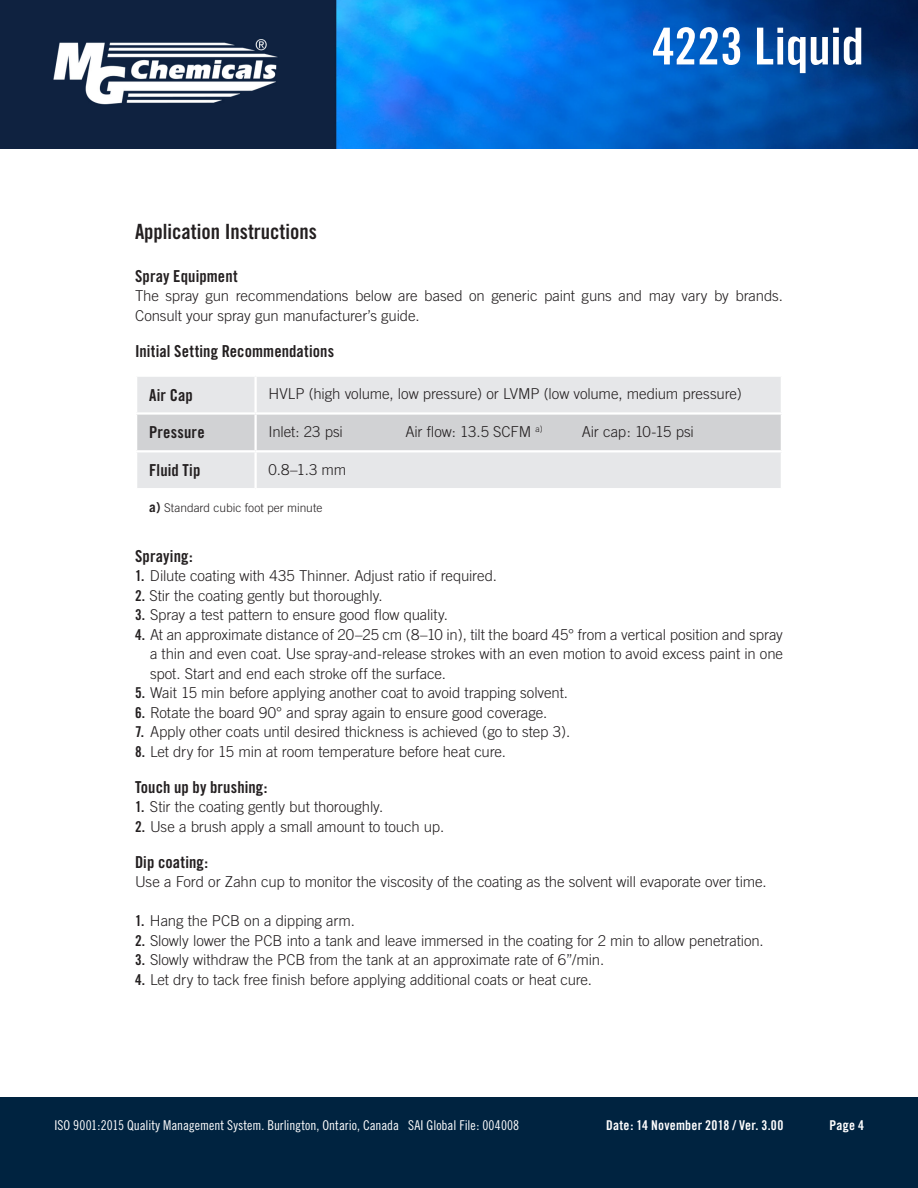
<style>
.page{position:relative;width:918px;height:1188px;background:#fff}
.page>*{position:absolute;margin:0;border:0;box-sizing:border-box;transform-origin:0 0}
.t1{font:51px "Trade Gothic Bold Cond Twenty";letter-spacing:-.005em;color:#fff}
.t2{font:21px "Trade Gothic Bold Cond Twenty";color:#231f20}
.t3{font:16.5px "Trade Gothic Bold Cond Twenty";letter-spacing:.005em;color:#231f20}
.t4{font:300 15px/19.5px "Trade Gothic";letter-spacing:-.005em;color:#231f20}
.t5{font:13.5px "Trade Gothic Cond Eighteen";color:#fff}
.t6{font:13.5px "Trade Gothic Bold Cond Twenty";letter-spacing:.015em;color:#fff}
.t7{font:300 12px "Trade Gothic";color:#231f20}
.s1{font-weight:700;font-size:13.5px}
.s2{font-family:"Trade Gothic Bold Cond Twenty";font-weight:400}
</style>
<div class="page">
<img style="left:0;top:0;width:918px;height:149px">
<div style="left:0;top:1097px;width:918px;height:91px;background:#002340"></div>
<div style="left:137px;top:377px;width:644px;height:111px;background:#e6e7e9"></div>
<div style="left:137px;top:415px;width:644px;height:35px;background:#d1d2d4"></div>
<hr style="left:135px;top:412px;width:121px;height:3px;background:#fff">
<hr style="left:135px;top:450px;width:121px;height:2px;background:#fff">
<hr style="left:254px;top:377px;width:3px;height:35px;background:#fff">
<hr style="left:254px;top:415px;width:3px;height:35px;background:#fff">
<hr style="left:256px;top:412px;width:527px;height:3px;background:#fff">
<hr style="left:256px;top:450px;width:527px;height:2px;background:#fff">
<hr style="left:254px;top:452px;width:3px;height:36px;background:#fff">
<h1 class="t1" style="left:652px;top:15px;width:213px">4223 Liquid</h1>
<h2 class="t2" style="left:135px;top:219px;width:183px">Application Instructions</h2>
<p class="t3" style="left:135px;top:266px;width:104px">Spray Equipment</p>
<p class="t4" style="left:135px;top:286px;width:649px">The spray gun recommendations below are based on generic paint guns and may vary by brands.<br>Consult your spray gun manufacturer’s guide.</p>
<p class="t3" style="left:135px;top:341px;width:201px">Initial Setting Recommendations</p>
<p class="t3" style="left:149px;top:385px;width:45px">Air Cap</p>
<p class="t4" style="left:269px;top:384px;width:475px">HVLP (high volume, low pressure) or LVMP (low volume, medium pressure)</p>
<p class="t3" style="left:149px;top:422px;width:57px">Pressure</p>
<p class="t4" style="left:269px;top:422px;width:76px">Inlet: 23 psi</p>
<p class="t4" style="left:405px;top:422px;width:139px">Air flow: 13.5 SCFM <sup>a)</sup></p>
<p class="t4" style="left:582px;top:422px;width:114px">Air cap: 10-15 psi</p>
<p class="t3" style="left:149px;top:460px;width:53px">Fluid Tip</p>
<p class="t4" style="left:269px;top:460px;width:79px">0.8–1.3 mm</p>
<p class="t7" style="left:149px;top:500px;width:175px"><span class="s1">a)</span> Standard cubic foot per minute</p>
<p class="t3" style="left:135px;top:546px;width:59px">Spraying:</p>
<p class="t4" style="left:135px;top:566px;width:363px"><span class="s2">1.</span> Dilute coating with 435 Thinner. Adjust ratio if required.</p>
<p class="t4" style="left:135px;top:586px;width:249px"><span class="s2">2.</span> Stir the coating gently but thoroughly.</p>
<p class="t4" style="left:135px;top:605px;width:315px"><span class="s2">3.</span> Spray a test pattern to ensure good flow quality.</p>
<p class="t4" style="left:150px;top:625px;width:635px;text-align:justify;text-indent:-15px"><span class="s2">4.</span> At an approximate distance of 20–25 cm (8–10 in), tilt the board 45° from a vertical position and spray a thin and even coat. Use spray-and-release strokes with an even motion to avoid excess paint in one spot. Start and end each stroke off the surface.</p>
<p class="t4" style="left:135px;top:683px;width:434px"><span class="s2">5.</span> Wait 15 min before applying another coat to avoid trapping solvent.</p>
<p class="t4" style="left:135px;top:703px;width:414px"><span class="s2">6.</span> Rotate the board 90° and spray again to ensure good coverage.</p>
<p class="t4" style="left:135px;top:722px;width:437px"><span class="s2">7.</span> Apply other coats until desired thickness is achieved (go to step 3).</p>
<p class="t4" style="left:135px;top:742px;width:373px"><span class="s2">8.</span> Let dry for 15 min at room temperature before heat cure.</p>
<p class="t3" style="left:135px;top:777px;width:134px">Touch up by brushing:</p>
<p class="t4" style="left:135px;top:797px;width:250px"><span class="s2">1.</span> Stir the coating gently but thoroughly.</p>
<p class="t4" style="left:135px;top:817px;width:311px"><span class="s2">2.</span> Use a brush apply a small amount to touch up.</p>
<p class="t3" style="left:135px;top:852px;width:75px">Dip coating:</p>
<p class="t4" style="left:135px;top:872px;width:633px">Use a Ford or Zahn cup to monitor the viscosity of the coating as the solvent will evaporate over time.</p>
<p class="t4" style="left:135px;top:911px;width:221px"><span class="s2">1.</span> Hang the PCB on a dipping arm.</p>
<p class="t4" style="left:135px;top:931px;width:630px"><span class="s2">2.</span> Slowly lower the PCB into a tank and leave immersed in the coating for 2 min to allow penetration.</p>
<p class="t4" style="left:135px;top:950px;width:471px"><span class="s2">3.</span> Slowly withdraw the PCB from the tank at an approximate rate of 6”/min.</p>
<p class="t4" style="left:135px;top:970px;width:459px"><span class="s2">4.</span> Let dry to tack free finish before applying additional coats or heat cure.</p>
<p class="t5" style="left:54px;top:1117px;width:466px">ISO 9001:2015 Quality Management System. Burlington, Ontario, Canada SAI Global File: 004008</p>
<p class="t6" style="left:606px;top:1117px;width:179px">Date: 14 November 2018 / Ver. 3.00</p>
<p class="t6" style="left:829px;top:1117px;width:36px">Page 4</p>
</div>
